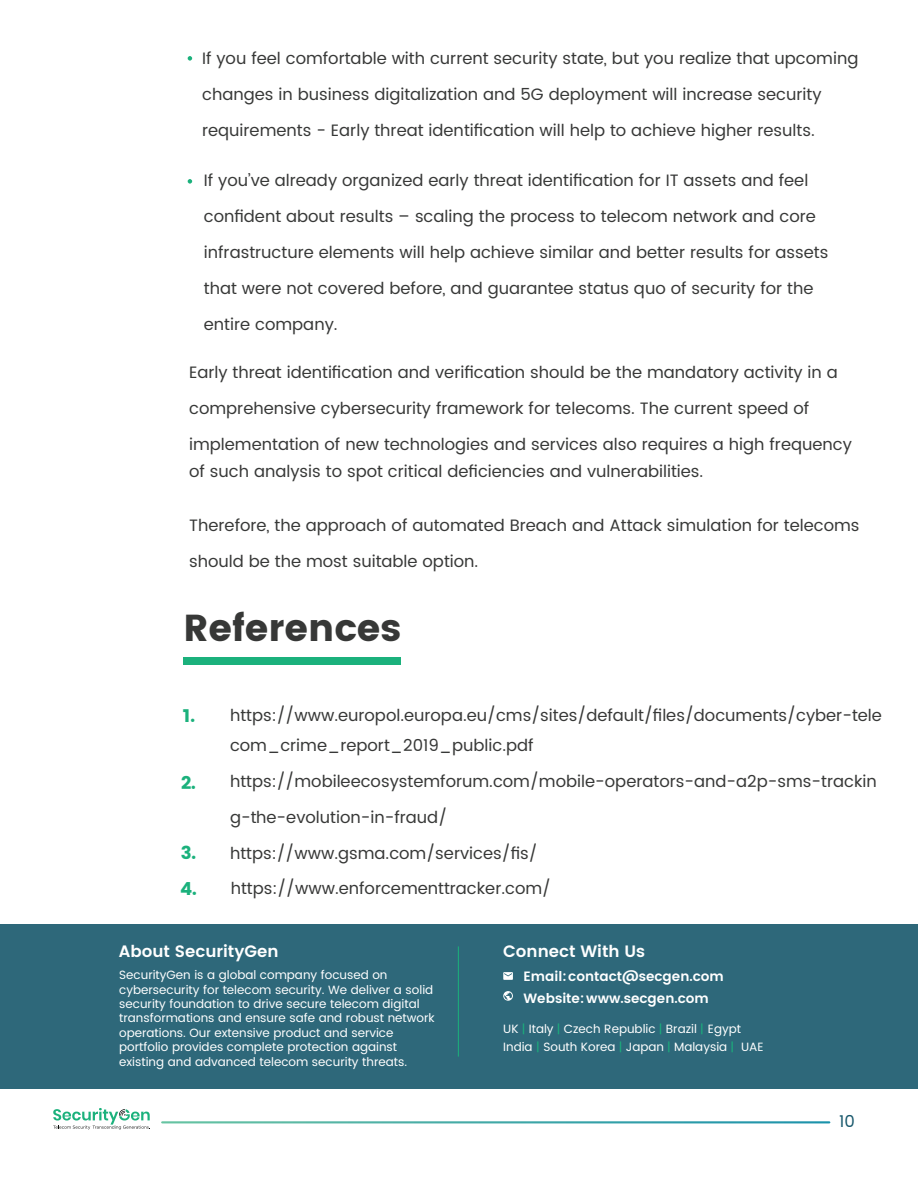
<style>
.page{position:relative;width:918px;height:1188px;background:#fff}
.page>*{position:absolute;margin:0;border:0;box-sizing:border-box;transform-origin:0 0}
.t1{font:700 37.5px "Poppins";color:#373837}
.t2{font:700 18px/36px "Poppins";color:#1bb17c}
.t3{font:16.5px/36px "Poppins";color:#373837}
.t4{font:600 16.5px "Poppins";color:#fff}
.t5{font:16.5px "Poppins";color:#17576b}
.t6{font:600 13.5px/22.2px "Poppins";color:#fff}
.t7{font:12px/14.4px "Poppins";color:#fff}
.s1{color:#1bb17a}
</style>
<div class="page">
<svg style="left:161px;top:1121px;width:669px;height:2px"></svg>
<svg style="left:53px;top:1108px;width:97px;height:21px"></svg>
<div style="left:183px;top:657px;width:218px;height:8px;background:#1bb17c"></div>
<svg style="left:188px;top:56px;width:4px;height:5px"></svg>
<svg style="left:188px;top:179px;width:4px;height:5px"></svg>
<div style="left:0;top:924px;width:918px;height:165px;background:#2e687a"></div>
<hr style="left:458px;top:946px;width:1px;height:111px;background:#1bb27b">
<svg style="left:503px;top:972px;width:10px;height:8px"></svg>
<svg style="left:503px;top:991px;width:10px;height:10px"></svg>
<p class="t3" style="left:202px;top:41px;width:658px">If you feel comfortable with current security state, but you realize that upcoming changes in business digitalization and 5G deployment will increase security requirements - Early threat identification will help to achieve higher results.</p>
<p class="t3" style="left:204px;top:163px;width:626px">If you’ve already organized early threat identification for IT assets and feel confident about results – scaling the process to telecom network and core infrastructure elements will help achieve similar and better results for assets that were not covered before, and guarantee status quo of security for the entire company.</p>
<p class="t3" style="left:189px;top:355px;width:664px">Early threat identification and verification should be the mandatory activity in a comprehensive cybersecurity framework for telecoms. The current speed of implementation of new technologies and services also requires a high frequency</p>
<p class="t3" style="left:189px;top:454px;width:516px">of such analysis to spot critical deficiencies and vulnerabilities.</p>
<p class="t3" style="left:189px;top:508px;width:672px">Therefore, the approach of automated Breach and Attack simulation for telecoms should be the most suitable option.</p>
<h1 class="t1" style="left:183px;top:606px;width:219px">References</h1>
<p class="t2" style="left:183px;top:698px;width:14px">1.</p>
<p class="t2" style="left:181px;top:764px;width:16px">2.</p>
<p class="t2" style="left:180px;top:835px;width:18px">3.<br>4.</p>
<p class="t3" style="left:230px;top:700px;width:653px;line-height:30px">https://www.europol.europa.eu/cms/sites/default/files/documents/cyber-tele com_crime_report_2019_public.pdf</p>
<p class="t3" style="left:230px;top:763px;width:648px">https://mobileecosystemforum.com/mobile-operators-and-a2p-sms-trackin g-the-evolution-in-fraud/<br>https://www.gsma.com/services/fis/<br>https://www.enforcementtracker.com/</p>
<p class="t4" style="left:119px;top:939px;width:161px">About SecurityGen</p>
<p class="t7" style="left:119px;top:968px;width:317px">SecurityGen is a global company focused on cybersecurity for telecom security. We deliver a solid security foundation to drive secure telecom digital transformations and ensure safe and robust network operations. Our extensive product and service portfolio provides complete protection against existing and advanced telecom security threats.</p>
<p class="t4" style="left:503px;top:939px;width:143px">Connect With Us</p>
<p class="t6" style="left:524px;top:965px;width:202px">Email: contact@secgen.com<br>Website: www.secgen.com</p>
<p class="t7" style="left:503px;top:1021px;width:262px;line-height:17.4px">UK <span class="s1">|</span> Italy <span class="s1">|</span> Czech Republic <span class="s1">|</span> Brazil <span class="s1">|</span> Egypt<br>India <span class="s1">|</span> South Korea <span class="s1">|</span> Japan <span class="s1">|</span> Malaysia <span class="s1">|</span> UAE</p>
<p class="t5" style="left:839px;top:1109px;width:17px">10</p>
</div>
